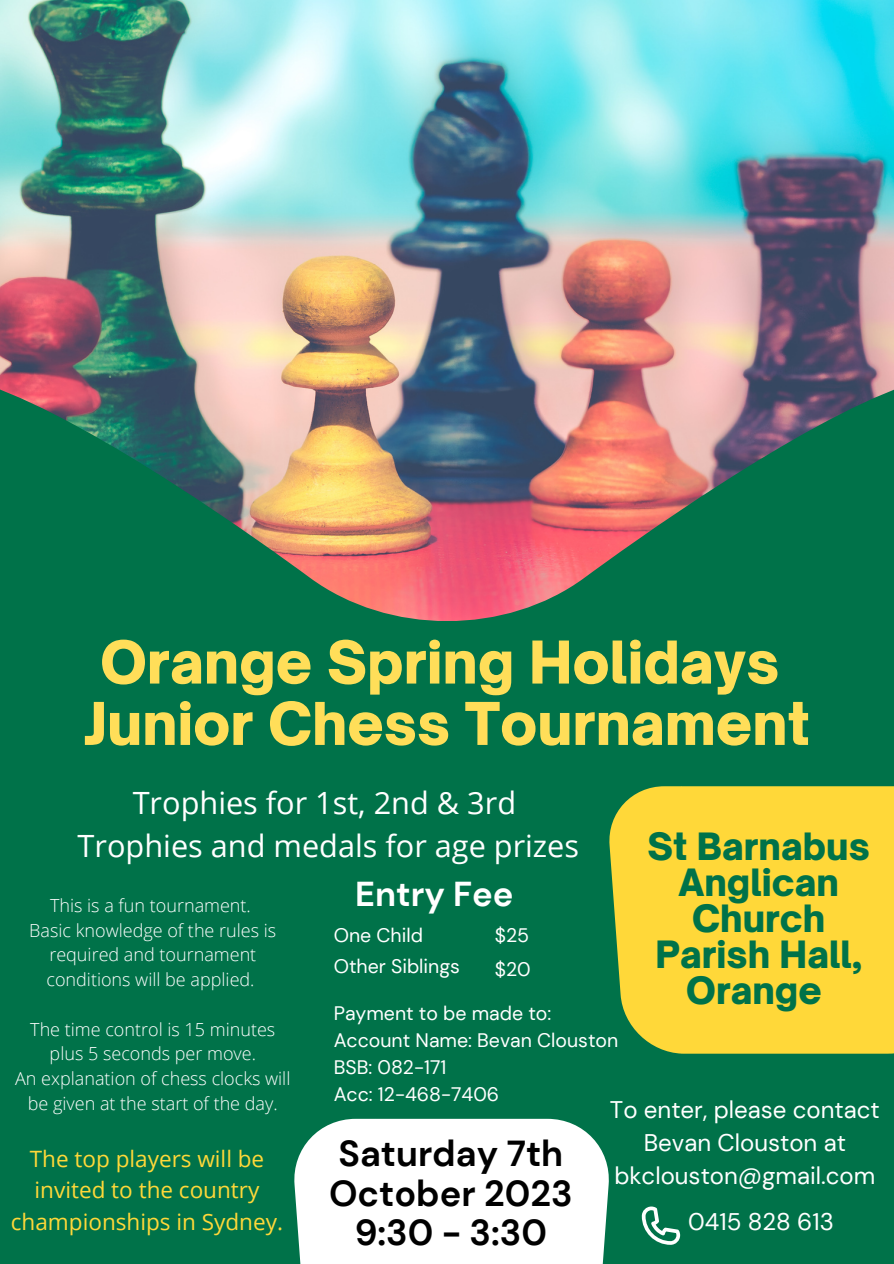
<style>
.page{position:relative;width:894px;height:1264px;background:#fff}
.page>*{position:absolute;margin:0;border:0;box-sizing:border-box;transform-origin:0 0}
.t1{font:900 56.4px "Open Sauce One";color:#ffde59}
.t2{font:700 36.15px/39.5px "DM Sans";color:#000}
.t3{font:900 36px/36px "Open Sauce One";color:#007249;text-align:center}
.t4{font:700 34.5px "DM Sans";color:#fff}
.t5{font:30.6px "Open Sans";color:#fff}
.t6{font:24px/32.7px "DM Sans";color:#fff;text-align:center}
.t7{font:22.5px/31.5px "Open Sans";color:#ffd839;text-align:center}
.t8{font:19.5px "DM Sans";color:#fff}
.t9{font:300 18px/24.8px "Open Sans";color:#fff;text-align:center}
</style>
<div class="page">
<div style="left:0;top:0;width:893px;height:1263px;background:#007249"></div>
<img style="left:0;top:0;width:893px;height:621px">
<div style="left:294px;top:1118px;width:314px;height:145px;background:#fff"></div>
<div style="left:609px;top:786px;width:284px;height:267px;background:#ffd839"></div>
<svg style="left:641px;top:1206px;width:39px;height:38px"></svg>
<p class="t1" style="left:100px;top:627px;width:680px">Orange Spring Holidays</p>
<p class="t1" style="left:84px;top:688px;width:726px">Junior Chess Tournament</p>
<p class="t5" style="left:133px;top:781px;width:385px">Trophies for 1st, 2nd &amp; 3rd</p>
<p class="t5" style="left:78px;top:824px;width:503px">Trophies and medals for age prizes</p>
<p class="t9" style="left:50px;top:892px;width:202px">This is a fun tournament.</p>
<p class="t9" style="left:29px;top:917px;width:248px">Basic knowledge of the rules is required and tournament conditions will be applied.</p>
<p class="t9" style="left:30px;top:1016px;width:246px">The time control is 15 minutes plus 5 seconds per move.</p>
<p class="t9" style="left:15px;top:1065px;width:277px">An explanation of chess clocks will be given at the start of the day.</p>
<p class="t7" style="left:11px;top:1142px;width:273px">The top players will be invited to the country championships in Sydney.</p>
<p class="t3" style="left:647px;top:828px;width:224px">St Barnabus<br>Anglican<br>Church<br>Parish Hall,<br>Orange</p>
<p class="t4" style="left:355px;top:871px;width:160px">Entry Fee</p>
<p class="t8" style="left:333px;top:923px;width:91px">One Child</p>
<p class="t8" style="left:494px;top:923px;width:36px">$25</p>
<p class="t8" style="left:333px;top:953px;width:128px">Other Siblings</p>
<p class="t8" style="left:494px;top:957px;width:37px">$20</p>
<p class="t8" style="left:333px;top:1000px;width:219px">Payment to be made to:</p>
<p class="t8" style="left:333px;top:1027px;width:286px">Account Name: Bevan Clouston</p>
<p class="t8" style="left:333px;top:1054px;width:114px">BSB: 082-171</p>
<p class="t8" style="left:333px;top:1081px;width:167px">Acc: 12-468-7406</p>
<p class="t6" style="left:609px;top:1093px;width:271px">To enter, please contact<br>Bevan Clouston at bkclouston@gmail.com</p>
<p class="t2" style="left:329px;top:1134px;width:245px">Saturday 7th<br>October 2023</p>
<p class="t2" style="left:354px;top:1213px;width:194px">9:30 - 3:30</p>
<p class="t6" style="left:688px;top:1205px;width:147px">0415 828 613</p>
</div>
